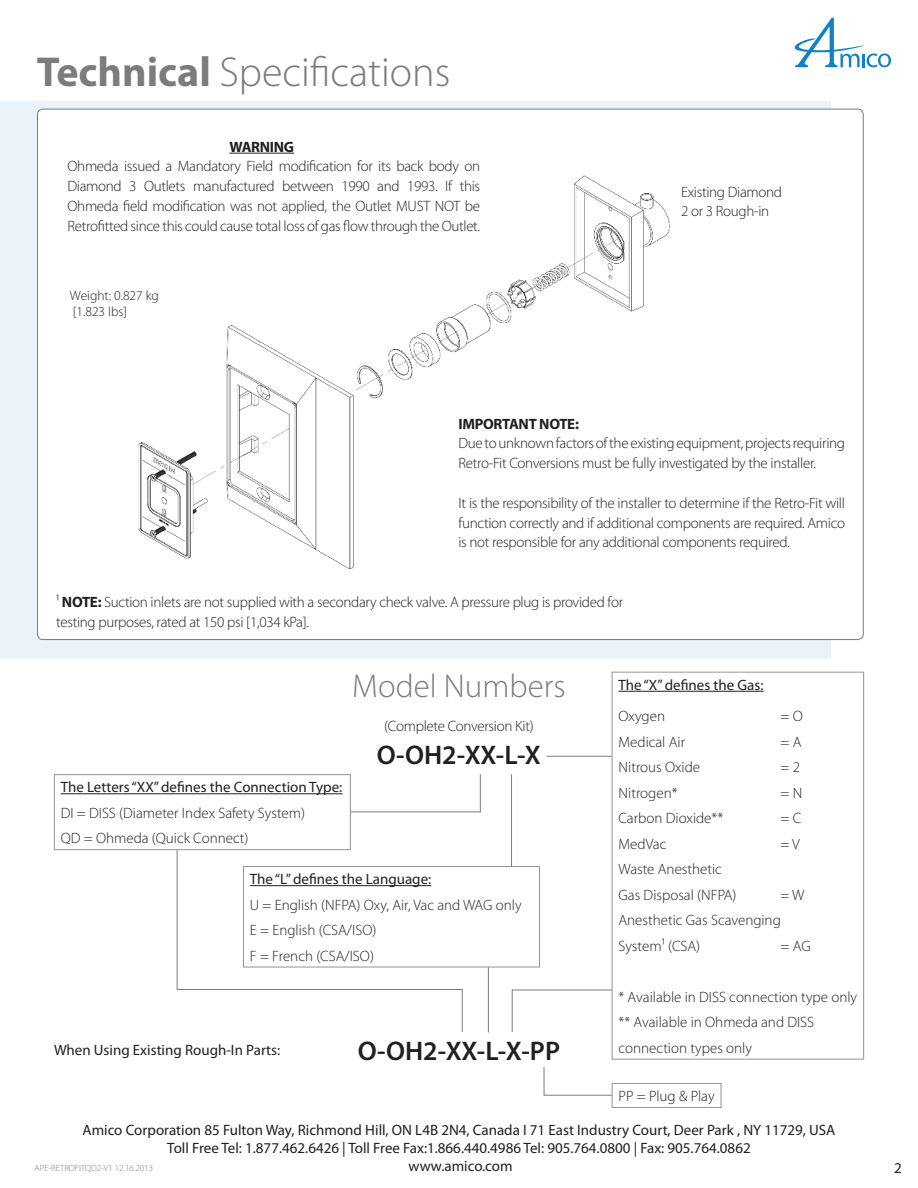
<style>
.page{position:relative;width:918px;height:1188px;background:#fff}
.page>*{position:absolute;margin:0;border:0;box-sizing:border-box;transform-origin:0 0}
.t1{font:300 42px "Myriad Pro";color:#7a7c7e}
.t2{font:300 33px "Myriad Pro";color:#7a7c7e}
.t3{font:600 27px "Myriad Pro";color:#221f1f}
.t4{font:300 15px/19.8px "Myriad Pro";letter-spacing:-.02em;color:#221f1f}
.t5{font:300 15px/25.5px "Myriad Pro";color:#221f1f}
.t6{font:15px/18px "Myriad Pro";color:#221f1f;text-align:center}
.t7{font:700 15px "Myriad Pro";letter-spacing:-.02em;color:#221f1f}
.t8{font:300 13.5px/16.2px "Myriad Pro";color:#221f1f}
.t9{font:300 9px "Myriad Pro";color:#7a7c7e}
.s1{font-weight:700}
</style>
<div class="page">
<svg style="left:794px;top:18px;width:97px;height:49px"></svg>
<div style="left:0;top:102px;width:831px;height:557px;background:#e8f2f8"></div>
<div style="left:37px;top:109px;width:826px;height:531px;background:#fff;border-radius:5px"></div>
<hr style="left:618px;top:691px;width:146px;height:1px;background:#221f1f">
<div style="left:612px;top:672px;width:252px;height:388px;border:1px solid #919395"></div>
<hr style="left:61px;top:793px;width:281px;height:1px;background:#221f1f">
<div style="left:54px;top:774px;width:297px;height:76px;border:1px solid #919395"></div>
<hr style="left:546px;top:756px;width:66px;height:1px;background:#7a7c7e">
<img style="left:138px;top:176px;width:531px;height:393px">
<hr style="left:230px;top:153px;width:64px;height:1px;background:#221f1f">
<svg style="left:512px;top:989px;width:100px;height:44px"></svg>
<hr style="left:511px;top:774px;width:1px;height:92px;background:#7a7c7e">
<hr style="left:488px;top:967px;width:1px;height:65px;background:#7a7c7e">
<svg style="left:177px;top:850px;width:286px;height:182px"></svg>
<svg style="left:350px;top:774px;width:131px;height:38px"></svg>
<svg style="left:544px;top:1067px;width:68px;height:29px"></svg>
<div style="left:612px;top:1083px;width:109px;height:25px;border:1px solid #919395"></div>
<h1 class="t1" style="left:37px;top:51px;width:415px"><span class="s1">Technical</span> Speciications</h1>
<p class="t7" style="left:230px;top:141px;width:66px">WARNING</p>
<p class="t4" style="left:68px;top:157px;width:414px;text-align:justify">Ohmeda issued a Mandatory Field modiication for its back body on Diamond 3 Outlets manufactured between 1990 and 1993. If this Ohmeda ield modiication was not applied, the Outlet MUST NOT be Retroitted since this could cause total loss of gas low through the Outlet.</p>
<p class="t8" style="left:70px;top:287px;width:91px">Weight: 0.827 kg [1.823 lbs]</p>
<p class="t4" style="left:681px;top:182px;width:103px">Existing Diamond<br>2 or 3 Rough-in</p>
<p class="t7" style="left:458px;top:418px;width:122px">IMPORTANT NOTE:</p>
<p class="t4" style="left:458px;top:434px;width:388px">Due to unknown factors of the existing equipment, projects requiring<br>Retro-Fit Conversions must be fully investigated by the installer.</p>
<p class="t4" style="left:458px;top:493px;width:388px;text-align:justify">It is the responsibility of the installer to determine if the Retro-Fit will function correctly and if additional components are required. Amico is not responsible for any additional components required.</p>
<p class="t4" style="left:56px;top:593px;width:568px">1 <span class="s1">NOTE:</span> Suction inlets are not supplied with a secondary check valve. A pressure plug is provided for testing purposes, rated at 150 psi [1,034 kPa].</p>
<h2 class="t2" style="left:352px;top:669px;width:215px">Model Numbers</h2>
<p class="t4" style="left:384px;top:717px;width:151px">(Complete Conversion Kit)</p>
<p class="t6" style="left:61px;top:780px;width:283px">The Letters “XX” deines the Connection Type:</p>
<p class="t5" style="left:61px;top:800px;width:246px">DI = DISS (Diameter Index Safety System)<br>QD = Ohmeda (Quick Connect)</p>
<h3 class="t3" style="left:377px;top:739px;width:166px">O-OH2-XX-L-X</h3>
<p class="t6" style="left:250px;top:871px;width:183px">The “L” deines the Language:</p>
<p class="t5" style="left:250px;top:892px;width:273px">U = English (NFPA) Oxy, Air, Vac and WAG only<br>E = English (CSA/ISO)<br>F = French (CSA/ISO)</p>
<p class="t6" style="left:54px;top:1042px;width:228px">When Using Existing Rough-In Parts:</p>
<h3 class="t3" style="left:358px;top:1034px;width:204px">O-OH2-XX-L-X-PP</h3>
<p class="t6" style="left:618px;top:677px;width:147px">The “X” deines the Gas:</p>
<p class="t4" style="left:618px;top:707px;width:48px">Oxygen</p>
<p class="t4" style="left:780px;top:707px;width:24px">= O</p>
<p class="t5" style="left:618px;top:729px;width:68px">Medical Air</p>
<p class="t4" style="left:780px;top:732px;width:22px">= A</p>
<p class="t5" style="left:618px;top:755px;width:83px">Nitrous Oxide</p>
<p class="t4" style="left:780px;top:758px;width:21px">= 2</p>
<p class="t5" style="left:618px;top:780px;width:61px">Nitrogen*</p>
<p class="t4" style="left:780px;top:783px;width:23px">= N</p>
<p class="t5" style="left:618px;top:806px;width:106px">Carbon Dioxide**</p>
<p class="t4" style="left:780px;top:809px;width:22px">= C</p>
<p class="t4" style="left:618px;top:834px;width:49px">MedVac</p>
<p class="t4" style="left:780px;top:834px;width:21px">= V</p>
<p class="t5" style="left:618px;top:857px;width:120px">Waste Anesthetic<br>Gas Disposal (NFPA)</p>
<p class="t5" style="left:618px;top:882px;width:188px;text-indent:162px">= W<br>Anesthetic Gas Scavenging<br>System1 (CSA)</p>
<p class="t4" style="left:780px;top:936px;width:32px">= AG</p>
<p class="t5" style="left:618px;top:984px;width:240px">* Available in DISS connection type only ** Available in Ohmeda and DISS connection types only</p>
<p class="t4" style="left:618px;top:1087px;width:98px">PP = Plug &amp; Play</p>
<p class="t6" style="left:83px;top:1122px;width:754px">Amico Corporation 85 Fulton Way, Richmond Hill, ON L4B 2N4, Canada I 71 East Industry Court, Deer Park , NY 11729, USA<br>Toll Free Tel: 1.877.462.6426 | Toll Free Fax:1.866.440.4986 Tel: 905.764.0800 | Fax: 905.764.0862<br>www.amico.com</p>
<p class="t9" style="left:35px;top:1163px;width:120px">APE-RETROFITQD2-V1 12.16.2013</p>
<p class="t6" style="left:894px;top:1161px;width:9px">2</p>
</div>
